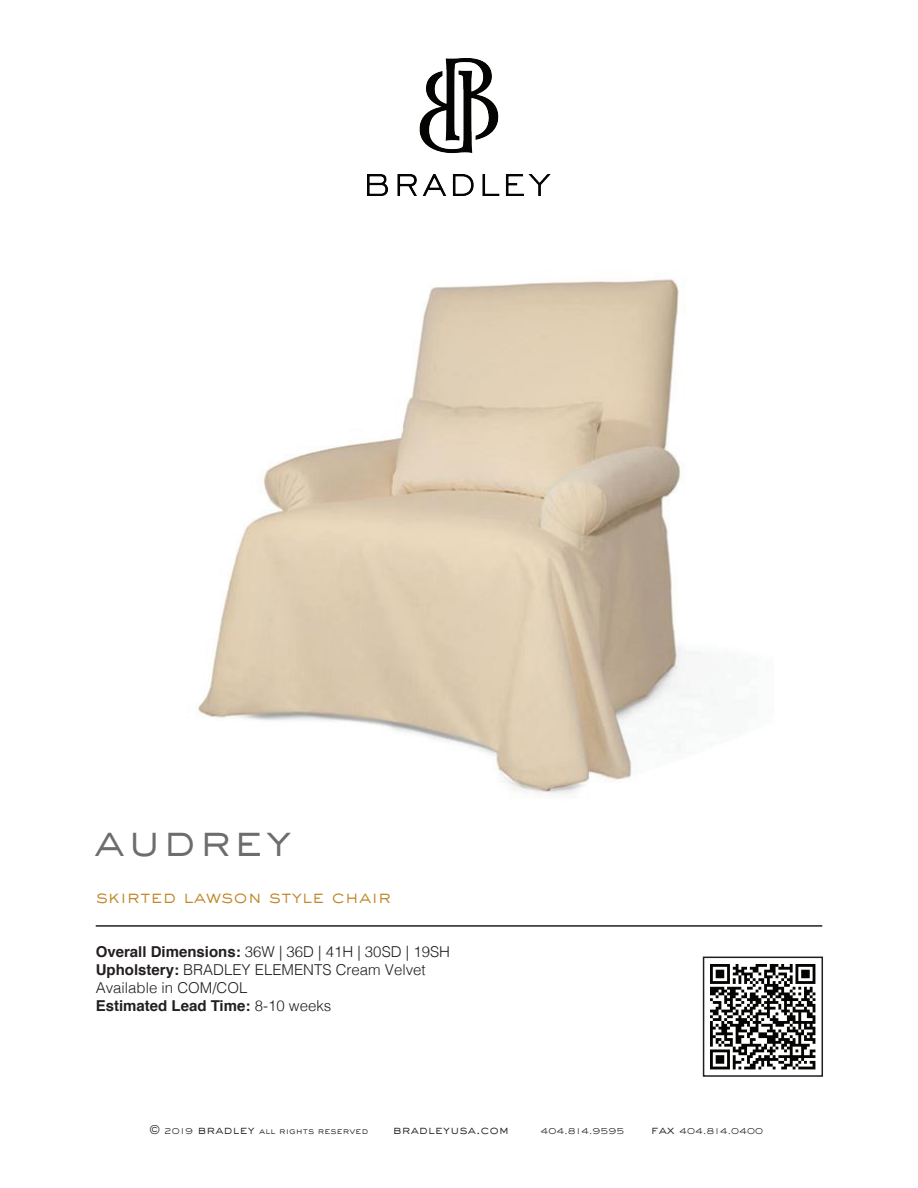
<style>
.page{position:relative;width:918px;height:1188px;background:#fff}
.page>*{position:absolute;margin:0;border:0;box-sizing:border-box;transform-origin:0 0}
.t1{font:300 45px "Sackers Gothic Std";letter-spacing:.03em;color:#6d6d6d}
.t2{font:300 18px "Sackers Gothic Std";color:#c1872b}
.t3{font:300 15px/18px "Helvetica";color:#231f20}
.t4{font:300 12px "Sackers Gothic Std";color:#231f20}
.t5{font:300 9px "Sackers Gothic Std";color:#231f20}
.s1{font-weight:700}
.s2{font-size:12px}
</style>
<div class="page">
<img style="left:197px;top:279px;width:521px;height:517px">
<hr style="left:96px;top:925px;width:726px;height:2px;background:#231f20">
<img style="left:367px;top:59px;width:184px;height:137px">
<div style="left:703px;top:957px;width:120px;height:120px;border:2px solid #231f20"></div>
<img style="left:710px;top:964px;width:106px;height:106px">
<h1 class="t1" style="left:94px;top:809px;width:199px">audrey</h1>
<p class="t2" style="left:96px;top:884px;width:297px">skirted lawson style chair</p>
<p class="t3" style="left:96px;top:942px;width:356px"><span class="s1">Overall Dimensions:</span> 36W | 36D | 41H | 30SD | 19SH <span class="s1">Upholstery:</span> BRADLEY ELEMENTS Cream Velvet Available in COM/COL<br><span class="s1">Estimated Lead Time:</span> 8-10 weeks</p>
<p class="t5" style="left:149px;top:1125px;width:221px"><span class="s2">©</span> 2019 <span class="s2">bradley</span> all rights reserved</p>
<p class="t4" style="left:393px;top:1122px;width:118px">bradleyusa.com</p>
<p class="t5" style="left:541px;top:1125px;width:86px">404.814.9595</p>
<p class="t5" style="left:651px;top:1125px;width:114px"><span class="s2">fax</span> 404.814.0400</p>
</div>
